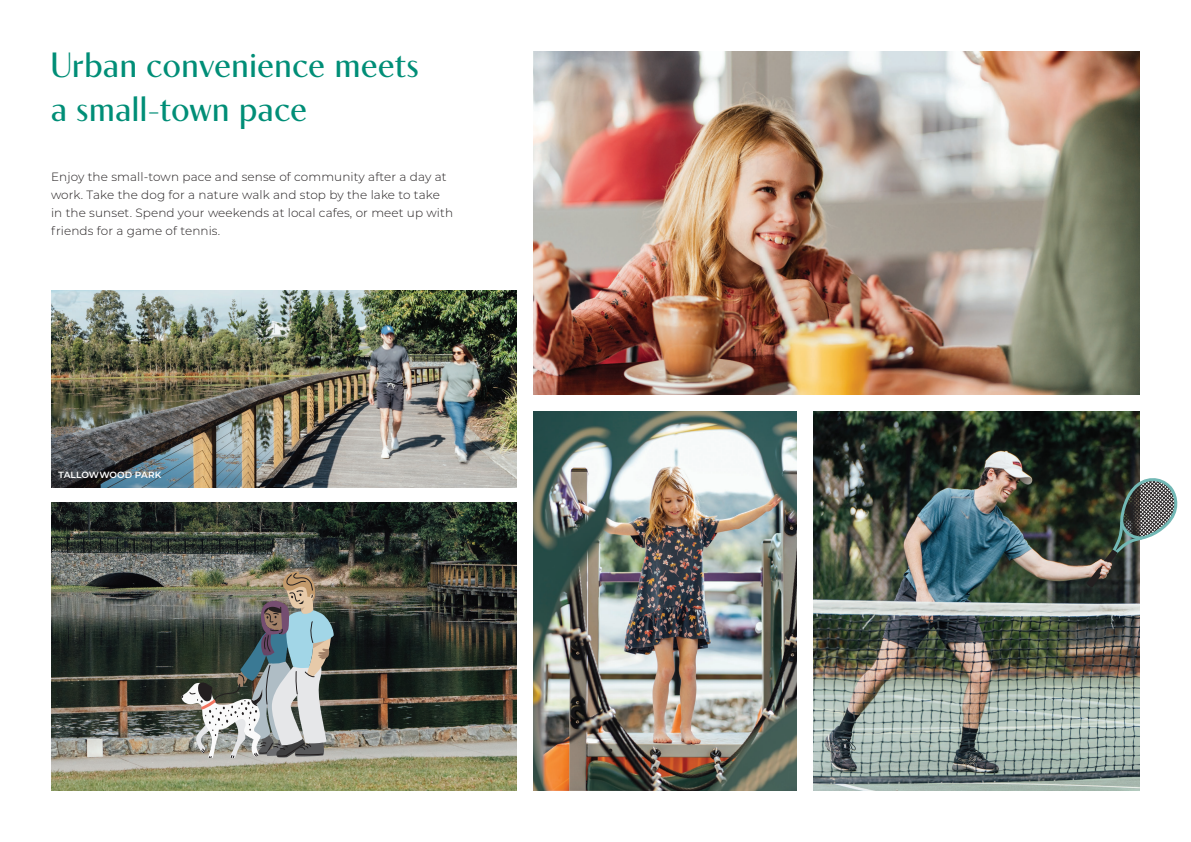
<style>
.page{position:relative;width:1191px;height:842px;background:#fff}
.page>*{position:absolute;margin:0;border:0;box-sizing:border-box;transform-origin:0 0}
.t1{font:35px/44px "Contralto Small";letter-spacing:.02em;color:#008e77}
.t2{font:300 12px/18px "Montserrat";letter-spacing:.01em;color:#231f20}
.t3{font:600 9px "Montserrat";letter-spacing:.01em;color:#fff}
</style>
<div class="page">
<img style="left:51px;top:502px;width:465px;height:289px">
<img style="left:181px;top:570px;width:153px;height:188px">
<img style="left:51px;top:290px;width:465px;height:197px">
<img style="left:814px;top:411px;width:326px;height:380px">
<img style="left:533px;top:411px;width:264px;height:380px">
<img style="left:533px;top:51px;width:607px;height:343px">
<svg style="left:1086px;top:471px;width:92px;height:116px"></svg>
<h1 class="t1" style="left:51px;top:40px;width:369px">Urban convenience meets a small-town pace</h1>
<p class="t2" style="left:51px;top:168px;width:404px">Enjoy the small-town pace and sense of community after a day at work. Take the dog for a nature walk and stop by the lake to take in the sunset. Spend your weekends at local cafes, or meet up with friends for a game of tennis.</p>
<p class="t3" style="left:59px;top:468px;width:104px">TALLOWWOOD PARK</p>
</div>
